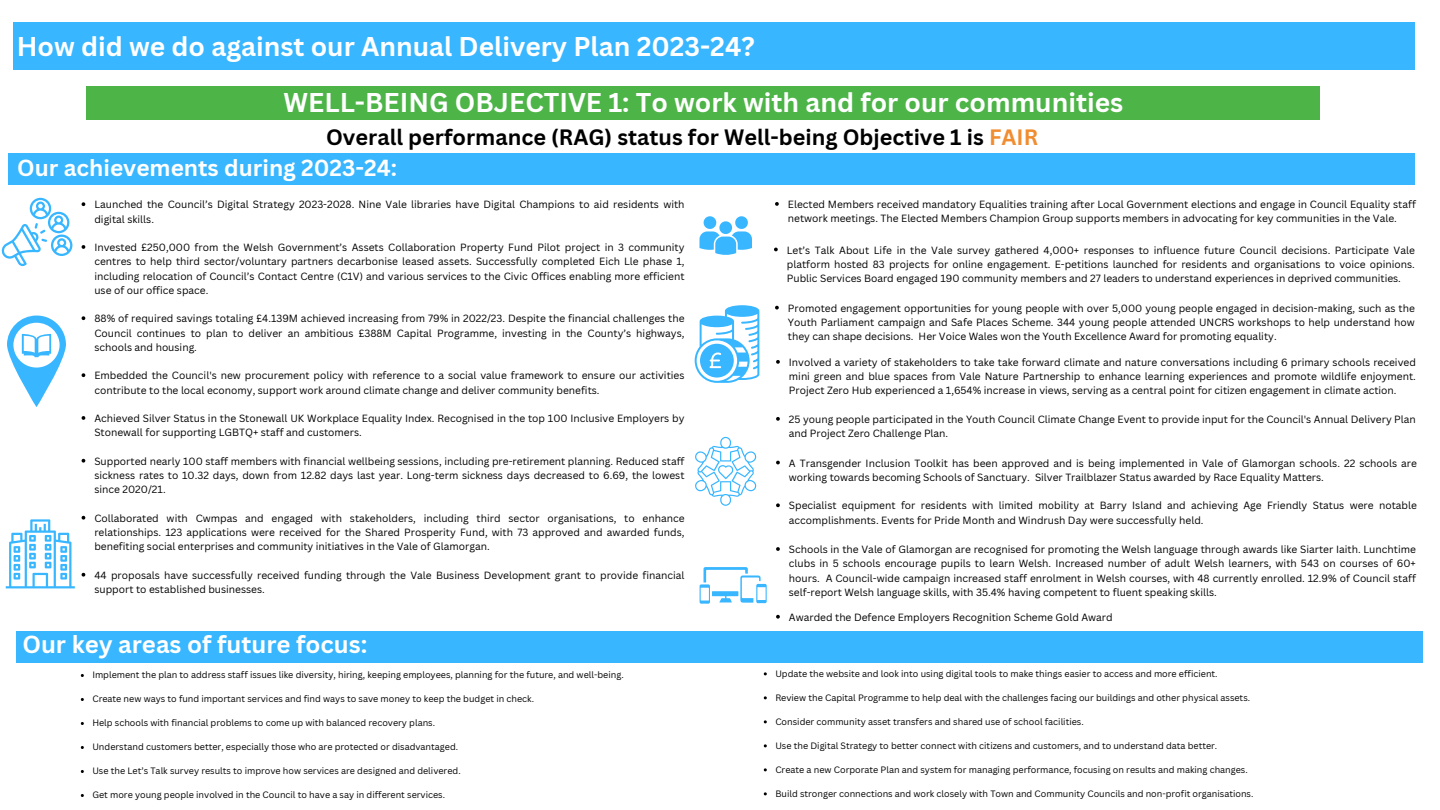
<style>
.page{position:relative;width:1440px;height:810px;background:#fff}
.page>*{position:absolute;margin:0;border:0;box-sizing:border-box;transform-origin:0 0}
.t1{font:700 26.4px "Canva Sans";color:#fff}
.t2{font:700 24px "Canva Sans";color:#fff}
.t3{font:700 22.6px "Canva Sans";color:#fff}
.t4{font:700 21.7px "Canva Sans";color:#000}
.t5{font:10.2px/14.2px "Canva Sans";color:#000;text-align:justify}
.t6{font:9px "Canva Sans";color:#000}
.s1{color:#f18d31}
</style>
<div class="page">
<svg style="left:699px;top:216px;width:53px;height:39px"></svg>
<svg style="left:695px;top:305px;width:64px;height:78px"></svg>
<svg style="left:695px;top:437px;width:62px;height:69px"></svg>
<svg style="left:1px;top:198px;width:71px;height:68px"></svg>
<svg style="left:7px;top:316px;width:59px;height:91px"></svg>
<svg style="left:6px;top:519px;width:69px;height:69px"></svg>
<svg style="left:700px;top:567px;width:67px;height:37px"></svg>
<div style="left:87px;top:86px;width:1233px;height:34px;background:#4db448"></div>
<div style="left:8px;top:153px;width:1407px;height:32px;background:#38b6ff"></div>
<div style="left:17px;top:631px;width:1406px;height:32px;background:#38b6ff"></div>
<div style="left:13px;top:22px;width:1402px;height:48px;background:#38b6ff"></div>
<svg style="left:774px;top:248px;width:4px;height:3px"></svg>
<svg style="left:775px;top:306px;width:4px;height:4px"></svg>
<svg style="left:775px;top:202px;width:4px;height:4px"></svg>
<svg style="left:776px;top:615px;width:4px;height:4px"></svg>
<svg style="left:776px;top:547px;width:4px;height:4px"></svg>
<svg style="left:776px;top:461px;width:4px;height:3px"></svg>
<svg style="left:776px;top:503px;width:4px;height:4px"></svg>
<svg style="left:776px;top:360px;width:4px;height:4px"></svg>
<svg style="left:776px;top:417px;width:4px;height:4px"></svg>
<svg style="left:82px;top:202px;width:3px;height:4px"></svg>
<svg style="left:82px;top:245px;width:3px;height:4px"></svg>
<svg style="left:82px;top:316px;width:3px;height:4px"></svg>
<svg style="left:82px;top:373px;width:3px;height:4px"></svg>
<svg style="left:82px;top:416px;width:3px;height:4px"></svg>
<svg style="left:82px;top:459px;width:3px;height:4px"></svg>
<svg style="left:82px;top:516px;width:3px;height:4px"></svg>
<svg style="left:82px;top:573px;width:3px;height:4px"></svg>
<p class="t1" style="left:17px;top:28px;width:739px">How did we do against our Annual Delivery Plan 2023-24?</p>
<h1 class="t1" style="left:284px;top:84px;width:841px">WELL-BEING OBJECTIVE 1: To work with and for our communities</h1>
<h1 class="t4" style="left:326px;top:122px;width:714px">Overall performance (RAG) status for Well-being Objective 1 is <span class="s1">FAIR</span></h1>
<p class="t3" style="left:17px;top:152px;width:381px">Our achievements during 2023-24:</p>
<p class="t5" style="left:94px;top:197px;width:592px">Launched the Council’s Digital Strategy 2023-2028. Nine Vale libraries have Digital Champions to aid residents with digital skills.</p>
<p class="t5" style="left:94px;top:240px;width:592px">Invested £250,000 from the Welsh Government’s Assets Collaboration Property Fund Pilot project in 3 community centres to help third sector/voluntary partners decarbonise leased assets. Successfully completed Eich Lle phase 1, including relocation of Council’s Contact Centre (C1V) and various services to the Civic Offices enabling more efficient use of our office space.</p>
<h1 class="t5" style="left:94px;top:311px;width:592px">88% of required savings totaling £4.139M achieved increasing from 79% in 2022/23. Despite the financial challenges the Council continues to plan to deliver an ambitious £388M Capital Programme, investing in the County’s highways, schools and housing.</h1>
<p class="t5" style="left:94px;top:368px;width:592px">Embedded the Council's new procurement policy with reference to a social value framework to ensure our activities contribute to the local economy, support work around climate change and deliver community benefits.</p>
<p class="t5" style="left:94px;top:411px;width:592px">Achieved Silver Status in the Stonewall UK Workplace Equality Index. Recognised in the top 100 Inclusive Employers by<br>Stonewall for supporting LGBTQ+ staff and customers.</p>
<p class="t5" style="left:94px;top:454px;width:592px">Supported nearly 100 staff members with financial wellbeing sessions, including pre-retirement planning. Reduced staff sickness rates to 10.32 days, down from 12.82 days last year. Long-term sickness days decreased to 6.69, the lowest since 2020/21.</p>
<p class="t5" style="left:94px;top:511px;width:592px">Collaborated with Cwmpas and engaged with stakeholders, including third sector organisations, to enhance relationships. 123 applications were received for the Shared Prosperity Fund, with 73 approved and awarded funds, benefiting social enterprises and community initiatives in the Vale of Glamorgan.</p>
<p class="t5" style="left:94px;top:568px;width:592px">44 proposals have successfully received funding through the Vale Business Development grant to provide financial support to established businesses.</p>
<p class="t2" style="left:22px;top:628px;width:346px">Our key areas of future focus:</p>
<p class="t6" style="left:92px;top:669px;width:533px">Implement the plan to address staff issues like diversity, hiring, keeping employees, planning for the future, and well-being.</p>
<p class="t6" style="left:92px;top:693px;width:443px">Create new ways to fund important services and find ways to save money to keep the budget in check.</p>
<p class="t6" style="left:92px;top:717px;width:344px">Help schools with financial problems to come up with balanced recovery plans.</p>
<p class="t6" style="left:92px;top:741px;width:367px">Understand customers better, especially those who are protected or disadvantaged.</p>
<p class="t6" style="left:92px;top:765px;width:370px">Use the Let’s Talk survey results to improve how services are designed and delivered.</p>
<p class="t6" style="left:92px;top:789px;width:354px">Get more young people involved in the Council to have a say in different services.</p>
<p class="t5" style="left:788px;top:197px;width:630px">Elected Members received mandatory Equalities training after Local Government elections and engage in Council Equality staff network meetings. The Elected Members Champion Group supports members in advocating for key communities in the Vale.</p>
<h2 class="t5" style="left:787px;top:243px;width:630px">Let’s Talk About Life in the Vale survey gathered 4,000+ responses to influence future Council decisions. Participate Vale platform hosted 83 projects for online engagement. E-petitions launched for residents and organisations to voice opinions.<br>Public Services Board engaged 190 community members and 27 leaders to understand experiences in deprived communities.</h2>
<h2 class="t5" style="left:788px;top:301px;width:629px">Promoted engagement opportunities for young people with over 5,000 young people engaged in decision-making, such as the Youth Parliament campaign and Safe Places Scheme. 344 young people attended UNCRS workshops to help understand how they can shape decisions. Her Voice Wales won the Youth Excellence Award for promoting equality.</h2>
<p class="t5" style="left:789px;top:355px;width:629px">Involved a variety of stakeholders to take take forward climate and nature conversations including 6 primary schools received mini green and blue spaces from Vale Nature Partnership to enhance learning experiences and promote wildlife enjoyment.<br>Project Zero Hub experienced a 1,654% increase in views, serving as a central point for citizen engagement in climate action.</p>
<p class="t5" style="left:789px;top:412px;width:629px">25 young people participated in the Youth Council Climate Change Event to provide input for the Council's Annual Delivery Plan and Project Zero Challenge Plan.</p>
<p class="t5" style="left:789px;top:456px;width:630px">A Transgender Inclusion Toolkit has been approved and is being implemented in Vale of Glamorgan schools. 22 schools are working towards becoming Schools of Sanctuary. Silver Trailblazer Status awarded by Race Equality Matters.</p>
<p class="t5" style="left:789px;top:498px;width:630px">Specialist equipment for residents with limited mobility at Barry Island and achieving Age Friendly Status were notable accomplishments. Events for Pride Month and Windrush Day were successfully held.</p>
<p class="t5" style="left:789px;top:542px;width:629px">Schools in the Vale of Glamorgan are recognised for promoting the Welsh language through awards like Siarter Iaith. Lunchtime clubs in 5 schools encourage pupils to learn Welsh. Increased number of adult Welsh learners, with 543 on courses of 60+ hours. A Council-wide campaign increased staff enrolment in Welsh courses, with 48 currently enrolled. 12.9% of Council staff self-report Welsh language skills, with 35.4% having competent to fluent speaking skills.</p>
<p class="t5" style="left:789px;top:610px;width:325px">Awarded the Defence Employers Recognition Scheme Gold Award</p>
<p class="t6" style="left:775px;top:667px;width:444px">Update the website and look into using digital tools to make things easier to access and more efficient.</p>
<p class="t6" style="left:775px;top:691px;width:476px">Review the Capital Programme to help deal with the challenges facing our buildings and other physical assets.</p>
<p class="t6" style="left:775px;top:715px;width:310px">Consider community asset transfers and shared use of school facilities.</p>
<p class="t6" style="left:775px;top:739px;width:443px">Use the Digital Strategy to better connect with citizens and customers, and to understand data better.</p>
<p class="t6" style="left:775px;top:763px;width:474px">Create a new Corporate Plan and system for managing performance, focusing on results and making changes.</p>
<p class="t6" style="left:775px;top:787px;width:480px">Build stronger connections and work closely with Town and Community Councils and non-profit organisations.</p>
</div>
